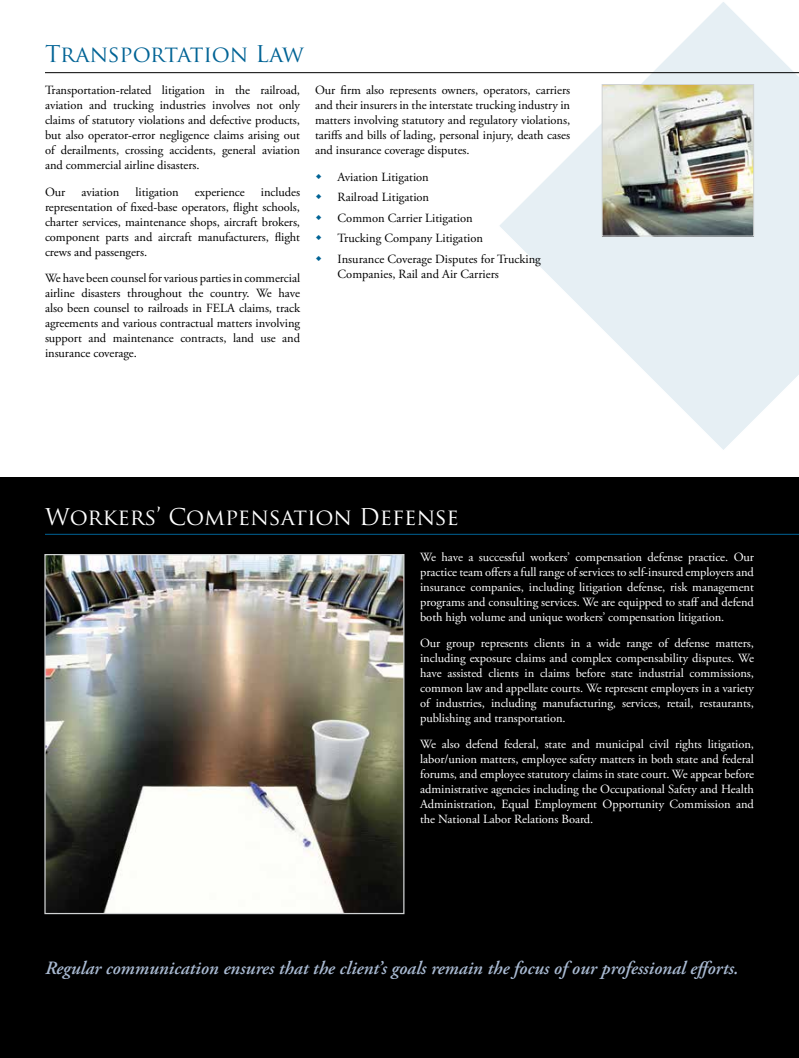
<style>
.page{position:relative;width:799px;height:1058px;background:#fff}
.page>*{position:absolute;margin:0;border:0;box-sizing:border-box;transform-origin:0 0}
.t1{font:22.5px "Trajan Pro";color:#fff}
.t2{font:22.5px "Trajan Pro";letter-spacing:-.02em;color:#006395}
.t3{font:italic 600 18.75px "Adobe Garamond Pro";color:#a9bad2}
.t4{font:12.5px/15px "Adobe Garamond Pro";letter-spacing:-.005em;color:#000;text-align:justify}
.t5{font:12.5px/15px "Adobe Garamond Pro";letter-spacing:-.005em;color:#fff;text-align:justify}
</style>
<div class="page">
<svg style="left:497px;top:2px;width:302px;height:448px"></svg>
<div style="left:0;top:477px;width:799px;height:581px;background:#000"></div>
<hr style="left:45px;top:72px;width:754px;height:1px;background:#000">
<img style="left:604px;top:86px;width:148px;height:148px">
<div style="left:602px;top:84px;width:152px;height:152px;border:1px solid #d1d3d4"></div>
<hr style="left:45px;top:534px;width:754px;height:1px;background:#006395">
<img style="left:46px;top:556px;width:356px;height:356px">
<div style="left:44px;top:554px;width:360px;height:360px;border:1px solid #d1d3d4"></div>
<h1 class="t2" style="left:45px;top:39px;width:260px">Transportation Law</h1>
<p class="t4" style="left:45px;top:83px;width:257px">Transportation-related litigation in the railroad, aviation and trucking industries involves not only claims of statutory violations and defective products, but also operator-error negligence claims arising out of derailments, crossing accidents, general aviation and commercial airline disasters.</p>
<p class="t4" style="left:45px;top:184px;width:22px">Our</p>
<p class="t4" style="left:81px;top:184px;width:39px">aviation</p>
<p class="t4" style="left:136px;top:184px;width:45px">litigation</p>
<p class="t4" style="left:195px;top:184px;width:51px">experience</p>
<p class="t4" style="left:45px;top:184px;width:257px;text-indent:216px">includes representation of fixed-base operators, flight schools, charter services, maintenance shops, aircraft brokers, component parts and aircraft manufacturers, flight crews and passengers.</p>
<p class="t4" style="left:45px;top:271px;width:257px">We have been counsel for various parties in commercial airline disasters throughout the country. We have also been counsel to railroads in FELA claims, track agreements and various contractual matters involving support and maintenance contracts, land use and insurance coverage.</p>
<p class="t4" style="left:315px;top:83px;width:257px">Our firm also represents owners, operators, carriers and their insurers in the interstate trucking industry in matters involving statutory and regulatory violations, tariffs and bills of lading, personal injury, death cases and insurance coverage disputes.</p>
<p class="t4" style="left:338px;top:167px;width:205px;line-height:20.6px;text-align:left">Aviation Litigation<br>Railroad Litigation<br>Common Carrier Litigation<br>Trucking Company Litigation<br>Insurance Coverage Disputes for Trucking</p>
<p class="t4" style="left:338px;top:267px;width:163px">Companies, Rail and Air Carriers</p>
<h1 class="t1" style="left:45px;top:502px;width:415px">Workers’ Compensation Defense</h1>
<p class="t5" style="left:420px;top:549px;width:335px">We have a successful workers’ compensation defense practice. Our practice team offers a full range of services to self-insured employers and insurance companies, including litigation defense, risk management programs and consulting services. We are equipped to staff and defend both high volume and unique workers’ compensation litigation.</p>
<p class="t5" style="left:420px;top:636px;width:335px">Our group represents clients in a wide range of defense matters, including exposure claims and complex compensability disputes. We have assisted clients in claims before state industrial commissions, common law and appellate courts. We represent employers in a variety of industries, including manufacturing, services, retail, restaurants, publishing and transportation.</p>
<p class="t5" style="left:420px;top:737px;width:335px">We also defend federal, state and municipal civil rights litigation, labor/union matters, employee safety matters in both state and federal forums, and employee statutory claims in state court. We appear before administrative agencies including the Occupational Safety and Health Administration, Equal Employment Opportunity Commission and the National Labor Relations Board.</p>
<h2 class="t3" style="left:45px;top:957px;width:695px">Regular communication ensures that the client’s goals remain the focus of our professional efforts.</h2>
</div>
